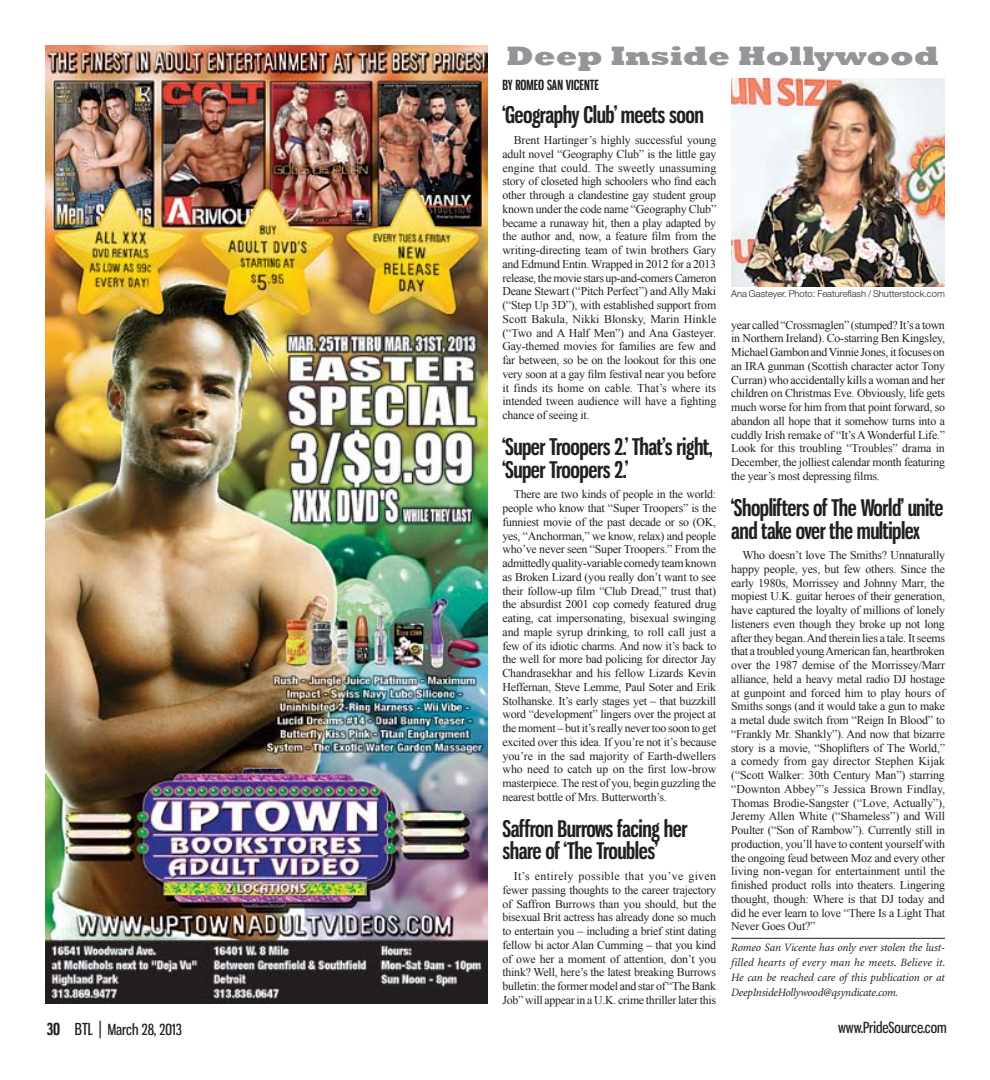
<style>
.page{position:relative;width:990px;height:1080px;background:#fff}
.page>*{position:absolute;margin:0;border:0;box-sizing:border-box;transform-origin:0 0}
.t1{font:800 27.38px "Rockwell";color:#939598;scale:1.16 1}
.t2{font:700 22.5px/22.5px "Gnuolane Rg";letter-spacing:-.02em;color:#231f20}
.t3{font:15px "Gnuolane Rg";color:#231f20}
.t4{font:700 13.75px "Gnuolane Rg";letter-spacing:-.01em;color:#231f20;scale:.95 1}
.t5{font:11.88px/13.8px "Times New Roman";letter-spacing:-.02em;color:#231f20;text-align:justify}
.t6{font:11.25px/15px "Minion MM It 367 585 9";letter-spacing:-.025em;color:#231f20;text-align:justify}
.t7{font:300 9.38px "Helvetica Neue";color:#231f20}
.s1{font-weight:700;font-size:16.25px}
.s2{font-size:16.25px}
.s3{font-size:17.5px}
</style>
<div class="page">
<img style="left:45px;top:45px;width:443px;height:958px">
<hr style="left:731px;top:938px;width:214px;height:1px;background:#231f20">
<img style="left:731px;top:79px;width:214px;height:207px">
<h1 class="t1" style="left:506px;top:40px;width:375px">Deep Inside Hollywood</h1>
<p class="t4" style="left:502px;top:76px;width:27px">By Romeo</p>
<p class="t4" style="left:547px;top:76px;width:32px">San Vicente</p>
<h2 class="t2" style="left:502px;top:104px;width:203px">‘Geography Club’ meets soon</h2>
<p class="t5" style="left:503px;top:133px;width:215px;text-indent:11px">Brent Hartinger’s highly successful young adult novel “Geography Club” is the little gay engine that could. The sweetly unassuming story of closeted high schoolers who find each other through a clandestine gay student group known under the code name “Geography Club” became a runaway hit, then a play adapted by the author and, now, a feature film from the writing-directing team of twin brothers Gary and Edmund Entin. Wrapped in 2012 for a 2013 release, the movie stars up-and-comers Cameron Deane Stewart (“Pitch Perfect”) and Ally Maki (“Step Up 3D”), with established support from Scott Bakula, Nikki Blonsky, Marin Hinkle (“Two and A Half Men”) and Ana Gasteyer.<br>Gay-themed movies for families are few and far between, so be on the lookout for this one very soon at a gay film festival near you before it finds its home on cable. That’s where its intended tween audience will have a fighting chance of seeing it.</p>
<h2 class="t2" style="left:502px;top:436px;width:212px">‘Super Troopers 2.’ That’s right, ‘Super Troopers 2.’</h2>
<p class="t5" style="left:503px;top:487px;width:215px;text-indent:11px">There are two kinds of people in the world: people who know that “Super Troopers” is the funniest movie of the past decade or so (OK, yes, “Anchorman,” we know, relax) and people who’ve never seen “Super Troopers.” From the admittedly quality-variable comedy team known as Broken Lizard (you really don’t want to see their follow-up film “Club Dread,” trust that) the absurdist 2001 cop comedy featured drug eating, cat impersonating, bisexual swinging and maple syrup drinking, to roll call just a few of its idiotic charms. And now it’s back to the well for more bad policing for director Jay Chandrasekhar and his fellow Lizards Kevin Heffernan, Steve Lemme, Paul Soter and Erik Stolhanske. It’s early stages yet – that buzzkill word “development” lingers over the project at the moment – but it’s really never too soon to get excited over this idea. If you’re not it’s because you’re in the sad majority of Earth-dwellers who need to catch up on the first low-brow masterpiece. The rest of you, begin guzzling the nearest bottle of Mrs. Butterworth’s.</p>
<h2 class="t2" style="left:502px;top:817px;width:186px">Saffron Burrows facing her share of ‘The Troubles’</h2>
<p class="t5" style="left:503px;top:869px;width:215px;text-indent:11px">It’s entirely possible that you’ve given fewer passing thoughts to the career trajectory of Saffron Burrows than you should, but the bisexual Brit actress has already done so much to entertain you – including a brief stint dating fellow bi actor Alan Cumming – that you kind of owe her a moment of attention, don’t you think? Well, here’s the latest breaking Burrows bulletin: the former model and star of “The Bank Job” will appear in a U.K. crime thriller later this</p>
<p class="t7" style="left:731px;top:288px;width:215px">Ana Gasteyer. Photo: Featureflash / Shutterstock.com</p>
<p class="t5" style="left:731px;top:318px;width:215px">year called “Crossmaglen” (stumped? It’s a town in Northern Ireland). Co-starring Ben Kingsley, Michael Gambon and Vinnie Jones, it focuses on an IRA gunman (Scottish character actor Tony Curran) who accidentally kills a woman and her children on Christmas Eve. Obviously, life gets much worse for him from that point forward, so abandon all hope that it somehow turns into a cuddly Irish remake of “It’s A Wonderful Life.” Look for this troubling “Troubles” drama in December, the jolliest calendar month featuring the year’s most depressing films.</p>
<h2 class="t2" style="left:731px;top:496px;width:214px">‘Shoplifters of The World’ unite and take over the multiplex</h2>
<p class="t5" style="left:731px;top:548px;width:215px;text-indent:11px">Who doesn’t love The Smiths? Unnaturally happy people, yes, but few others. Since the early 1980s, Morrissey and Johnny Marr, the mopiest U.K. guitar heroes of their generation, have captured the loyalty of millions of lonely listeners even though they broke up not long after they began. And therein lies a tale. It seems that a troubled young American fan, heartbroken over the 1987 demise of the Morrissey/Marr alliance, held a heavy metal radio DJ hostage at gunpoint and forced him to play hours of Smiths songs (and it would take a gun to make a metal dude switch from “Reign In Blood” to “Frankly Mr. Shankly”). And now that bizarre story is a movie, “Shoplifters of The World,” a comedy from gay director Stephen Kijak (“Scott Walker: 30th Century Man”) starring “Downton Abbey”’s Jessica Brown Findlay, Thomas Brodie-Sangster (“Love, Actually”), Jeremy Allen White (“Shameless”) and Will Poulter (“Son of Rambow”). Currently still in production, you’ll have to content yourself with the ongoing feud between Moz and every other living non-vegan for entertainment until the finished product rolls into theaters. Lingering thought, though: Where is that DJ today and did he ever learn to love “There Is a Light That Never Goes Out?”</p>
<p class="t6" style="left:731px;top:940px;width:216px">Romeo San Vicente has only ever stolen the lust&shy;filled hearts of every man he meets. Believe it.<br>He can be reached care of this publication or at DeepInsideHollywood@qsyndicate.com.</p>
<p class="t3" style="left:47px;top:1021px;width:136px"><span class="s1">30</span> <span class="s2">BTL</span> <span class="s3">|</span> March 28, 2013</p>
<p class="t3" style="left:838px;top:1019px;width:110px">www.PrideSource.com</p>
</div>
